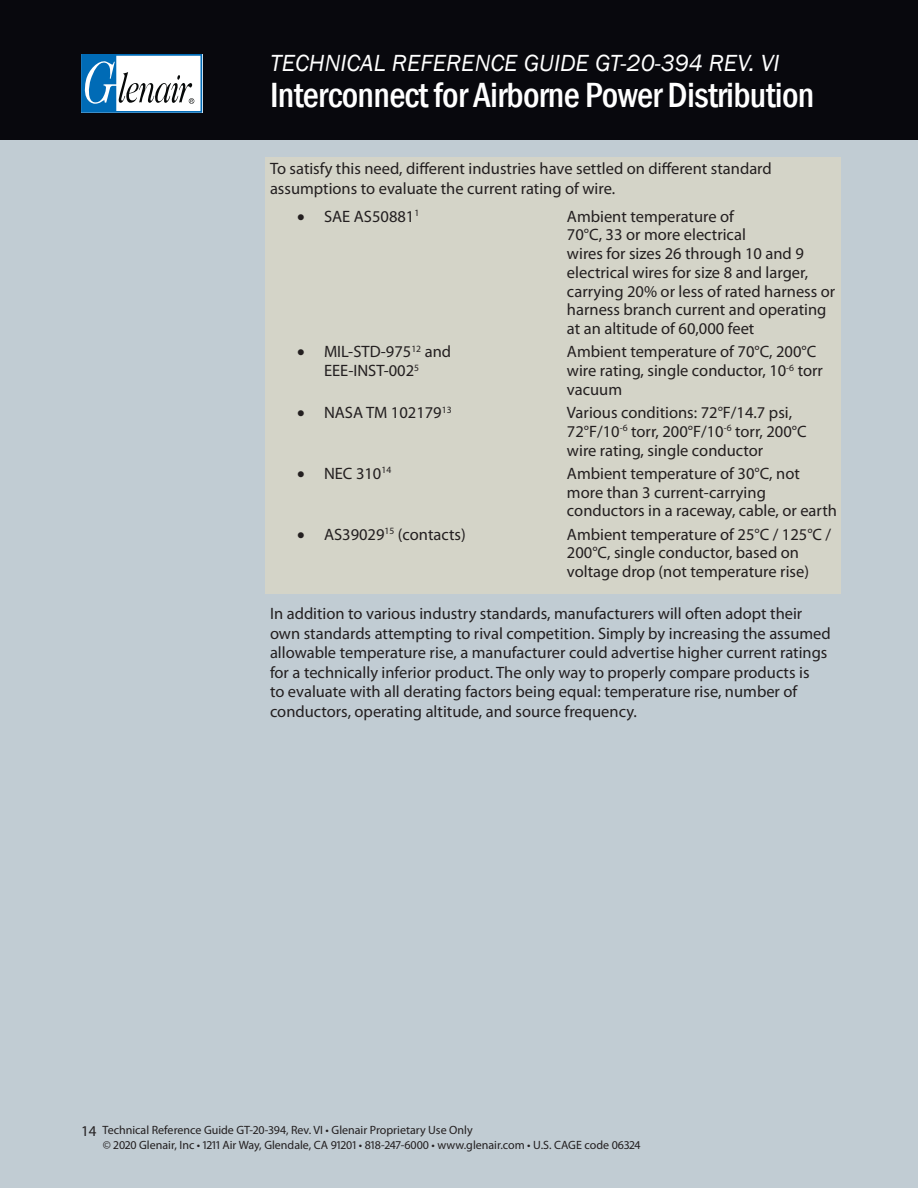
<style>
.page{position:relative;width:918px;height:1188px;background:#c1ccd3}
.page>*{position:absolute;margin:0;border:0;box-sizing:border-box;transform-origin:0 0}
.t1{font:500 condensed 36px "Franklin Gothic";letter-spacing:-.02em;color:#fff}
.t2{font:italic 24px "Franklin Gothic";color:#fff}
.body_text{font:16.5px/18.8px "Myriad Pro";color:#231f20}
.t3{font:12px/15px "Myriad Pro";color:#231f20}
.s1{font-size:15px}
</style>
<div class="page">
<div style="left:0;top:0;width:918px;height:140px;background:#08080d"></div>
<svg style="left:81px;top:54px;width:121px;height:59px;background:#a0c0d6"></svg>
<div style="left:266px;top:158px;width:576px;height:436px;background:#d4d4c8"></div>
<h2 class="t2" style="left:270px;top:48px;width:511px">TECHNICAL REFERENCE GUIDE GT-20-394 REV. VI</h2>
<h1 class="t1" style="left:270px;top:71px;width:546px">Interconnect for Airborne Power Distribution</h1>
<p class="body_text" style="left:270px;top:159px;width:503px;line-height:19.5px">To satisfy this need, different industries have settled on different standard assumptions to evaluate the current rating of wire.</p>
<p class="body_text" style="left:297px;top:206px;width:124px">• SAE AS50881<sup>1</sup></p>
<p class="body_text" style="left:567px;top:206px;width:270px">Ambient temperature of<br>70°C, 33 or more electrical<br>wires for sizes 26 through 10 and 9 electrical wires for size 8 and larger, carrying 20% or less of rated harness or harness branch current and operating at an altitude of 60,000 feet</p>
<p class="body_text" style="left:297px;top:342px;width:156px">• MIL-STD-975<sup>12</sup> and</p>
<p class="body_text" style="left:567px;top:342px;width:251px">Ambient temperature of 70°C, 200°C</p>
<p class="body_text" style="left:324px;top:361px;width:97px">EEE-INST-002<sup>5</sup></p>
<p class="body_text" style="left:567px;top:361px;width:257px">wire rating, single conductor, 10<sup>-6</sup> torr vacuum</p>
<p class="body_text" style="left:297px;top:403px;width:156px">• NASA TM 102179<sup>13</sup></p>
<p class="body_text" style="left:567px;top:403px;width:241px">Various conditions: 72°F/14.7 psi,<br>72°F/10<sup>-6</sup> torr, 200°F/10<sup>-6</sup> torr, 200°C wire rating, single conductor</p>
<p class="body_text" style="left:297px;top:464px;width:96px">• NEC 310<sup>14</sup></p>
<p class="body_text" style="left:567px;top:464px;width:271px">Ambient temperature of 30°C, not more than 3 current-carrying conductors in a raceway, cable, or earth</p>
<p class="body_text" style="left:297px;top:524px;width:170px">• AS39029<sup>15</sup> (contacts)</p>
<p class="body_text" style="left:567px;top:524px;width:266px">Ambient temperature of 25°C / 125°C /<br>200°C, single conductor, based on voltage drop (not temperature rise)</p>
<p class="body_text" style="left:270px;top:604px;width:562px;line-height:19.5px">In addition to various industry standards, manufacturers will often adopt their own standards attempting to rival competition. Simply by increasing the assumed allowable temperature rise, a manufacturer could advertise higher current ratings for a technically inferior product. The only way to properly compare products is<br>to evaluate with all derating factors being equal: temperature rise, number of conductors, operating altitude, and source frequency.</p>
<p class="t3" style="left:103px;top:1122px;width:539px;text-indent:-22px"><span class="s1">14</span> Technical Reference Guide GT-20-394, Rev. VI • Glenair Proprietary Use Only<br>© 2020 Glenair, Inc • 1211 Air Way, Glendale, CA 91201 • 818-247-6000 • www.glenair.com • U.S. CAGE code 06324</p>
</div>
